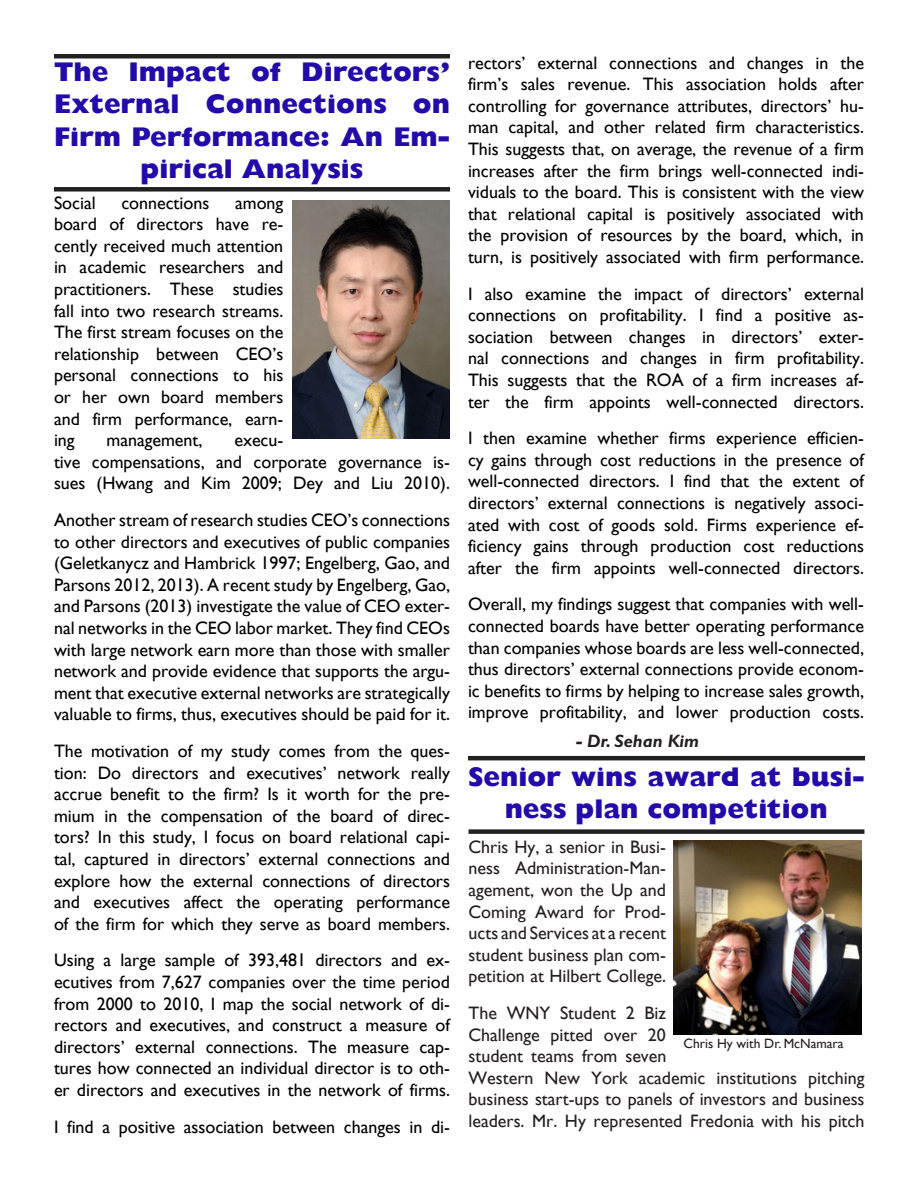
<style>
.page{position:relative;width:918px;height:1188px;background:#fff}
.page>*{position:absolute;margin:0;border:0;box-sizing:border-box;transform-origin:0 0}
.t1{font:800 27px/32.4px "Gill Sans";color:#230bab;text-align:center}
.t2{font:18px/21.6px "Gill Sans";color:#000;text-align:justify}
.No_Spacing{font:18px/21.6px "Gill Sans";color:#231f20;text-align:justify}
.t3{font:italic 700 18px "Gill Sans";color:#231f20}
.t4{font:13.5px "Gill Sans";color:#231f20}
</style>
<div class="page">
<div style="left:54px;top:187px;width:396px;height:5px;background:#222"></div>
<hr style="left:54px;top:54px;width:396px;height:4px;background:#222">
<img style="left:292px;top:200px;width:158px;height:238px">
<hr style="left:468px;top:756px;width:397px;height:4px;background:#222">
<div style="left:469px;top:829px;width:395px;height:5px;background:#222"></div>
<img style="left:673px;top:841px;width:188px;height:194px">
<p class="t1" style="left:54px;top:57px;width:398px">The Impact of Directors’<br>External Connections on<br>Firm Performance: An Em&shy;pirical Analysis</p>
<p class="t2" style="left:54px;top:192px;width:43px">Social</p>
<p class="t2" style="left:121px;top:192px;width:90px">connections</p>
<p class="t2" style="left:54px;top:192px;width:231px;text-indent:181px">among board of directors have re&shy;cently received much attention in academic researchers and practitioners. These studies fall into two research streams.<br>The first stream focuses on the relationship between CEO’s personal connections to his or her own board members and firm performance, earn&shy;ing</p>
<p class="t2" style="left:107px;top:429px;width:97px">management,</p>
<p class="t2" style="left:54px;top:429px;width:397px;text-align:left;text-indent:180px">execu-<br>tive compensations, and corporate governance is&shy;sues (Hwang and Kim 2009; Dey and Liu 2010).</p>
<p class="t2" style="left:54px;top:509px;width:398px">Another stream of research studies CEO’s connections to other directors and executives of public companies (Geletkanycz and Hambrick 1997; Engelberg, Gao, and Parsons 2012, 2013). A recent study by Engelberg, Gao, and Parsons (2013) investigate the value of CEO exter&shy;nal networks in the CEO labor market. They find CEOs with large network earn more than those with smaller network and provide evidence that supports the argu&shy;ment that executive external networks are strategically valuable to firms, thus, executives should be paid for it.</p>
<p class="t2" style="left:54px;top:740px;width:398px">The motivation of my study comes from the ques&shy;tion: Do directors and executives’ network really accrue benefit to the firm? Is it worth for the pre&shy;mium in the compensation of the board of direc&shy;tors? In this study, I focus on board relational capi&shy;tal, captured in directors’ external connections and explore how the external connections of directors and executives affect the operating performance of the firm for which they serve as board members.</p>
<p class="t2" style="left:54px;top:950px;width:398px">Using a large sample of 393,481 directors and ex&shy;ecutives from 7,627 companies over the time period from 2000 to 2010, I map the social network of di&shy;rectors and executives, and construct a measure of directors’ external connections. The measure cap&shy;tures how connected an individual director is to oth&shy;er directors and executives in the network of firms.</p>
<p class="t2" style="left:54px;top:1116px;width:397px">I find a positive association between changes in di-</p>
<p class="t2" style="left:468px;top:52px;width:398px">rectors’ external connections and changes in the firm’s sales revenue. This association holds after controlling for governance attributes, directors’ hu&shy;man capital, and other related firm characteristics.<br>This suggests that, on average, the revenue of a firm increases after the firm brings well-connected indi&shy;viduals to the board. This is consistent with the view that relational capital is positively associated with the provision of resources by the board, which, in turn, is positively associated with firm performance.</p>
<p class="t2" style="left:468px;top:283px;width:398px">I also examine the impact of directors’ external connections on profitability. I find a positive as&shy;sociation between changes in directors’ exter&shy;nal connections and changes in firm profitability.<br>This suggests that the ROA of a firm increases af&shy;ter the firm appoints well-connected directors.</p>
<p class="t2" style="left:468px;top:427px;width:398px">I then examine whether firms experience efficien&shy;cy gains through cost reductions in the presence of well-connected directors. I find that the extent of directors’ external connections is negatively associ&shy;ated with cost of goods sold. Firms experience ef&shy;ficiency gains through production cost reductions after the firm appoints well-connected directors.</p>
<p class="t2" style="left:468px;top:594px;width:398px">Overall, my findings suggest that companies with well&shy;connected boards have better operating performance than companies whose boards are less well-connected, thus directors’ external connections provide econom&shy;ic benefits to firms by helping to increase sales growth, improve profitability, and lower production costs.</p>
<p class="t3" style="left:576px;top:731px;width:124px">- Dr. Sehan Kim</p>
<p class="t1" style="left:468px;top:761px;width:398px">Senior wins award at busi&shy;ness plan competition</p>
<p class="No_Spacing" style="left:469px;top:836px;width:199px">Chris Hy, a senior in Busi&shy;ness Administration-Man&shy;agement, won the Up and Coming Award for Prod&shy;ucts and Services at a recent student business plan com&shy;petition at Hilbert College.</p>
<p class="No_Spacing" style="left:469px;top:1002px;width:398px;text-align:left">The WNY Student 2 Biz<br>Challenge pitted over 20<br>student teams from seven<br>Western New York academic institutions pitching business start-ups to panels of investors and business leaders. Mr. Hy represented Fredonia with his pitch</p>
<p class="t4" style="left:683px;top:1035px;width:162px">Chris Hy with Dr. McNamara</p>
</div>
